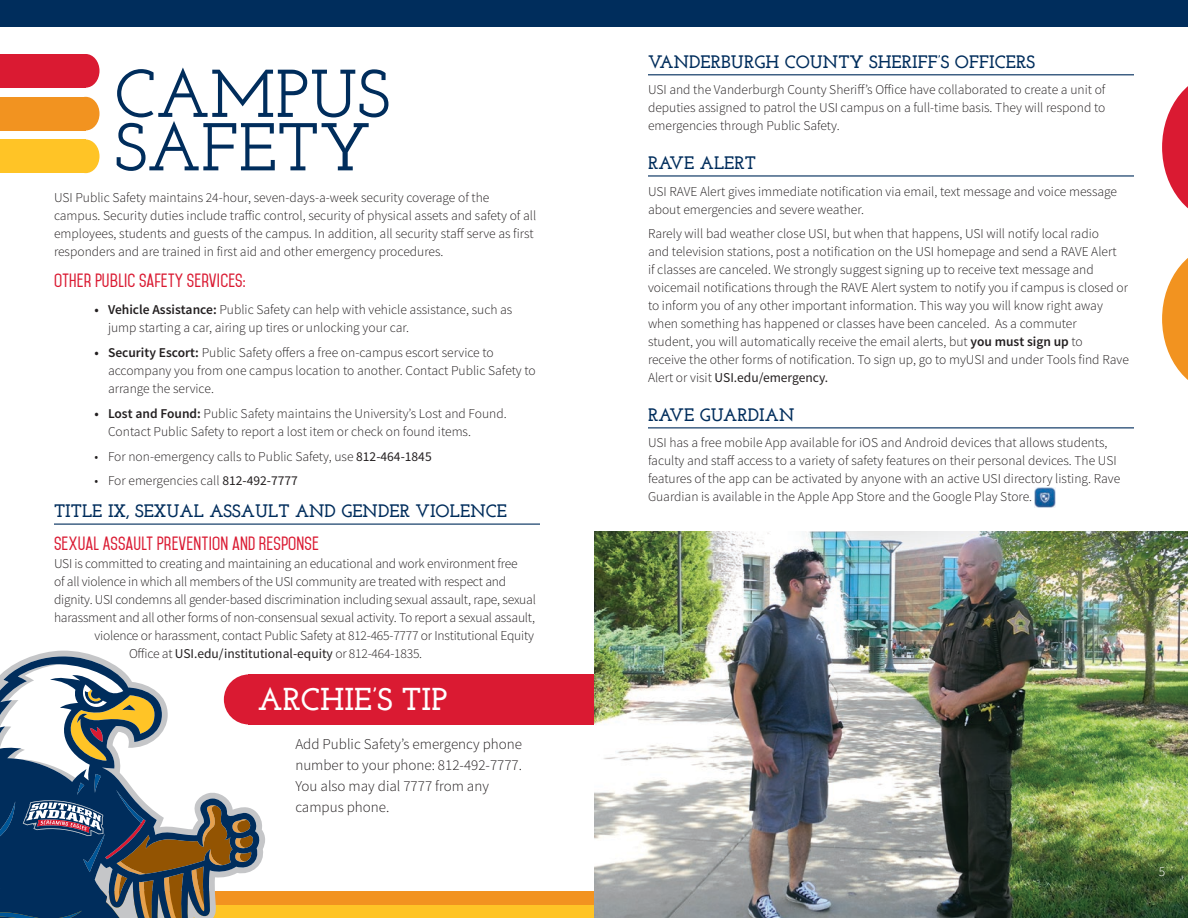
<style>
.page{position:relative;width:1188px;height:918px;background:#fff}
.page>*{position:absolute;margin:0;border:0;box-sizing:border-box;transform-origin:0 0}
.t1{font:600 67.5px/53.4px "Josefin Slab";color:#002d5c}
.t2{font:700 31.5px "Josefin Slab";color:#fff}
.t3{font:700 18px "Josefin Slab";color:#002d5c}
.t4{font:600 16.5px "Mohave";letter-spacing:.01em;color:#da1a32}
.t5{font:300 15px/21px "Source Sans Pro";color:#231f20}
.t6{font:300 13.5px/18px "Source Sans Pro";color:#231f20}
.t7{font:13.5px "Source Sans Pro";color:#231f20}
.t8{font:300 13.5px "Source Sans Pro";color:#fff}
.s1{font-weight:600}
.s2{font-weight:400}
.s3{font-weight:300}
</style>
<div class="page">
<div style="left:0;top:904px;width:1188px;height:14px;background:#ffc426"></div>
<div style="left:0;top:0;width:1188px;height:27px;background:#002d5c"></div>
<div style="left:0;top:891px;width:1188px;height:13px;background:#f29320"></div>
<img style="left:594px;top:531px;width:594px;height:387px">
<div style="left:249px;top:674px;width:345px;height:50px;background:#da1a32"></div>
<hr style="left:54px;top:524px;width:486px;height:1px;background:#002d5c">
<hr style="left:648px;top:74px;width:486px;height:1px;background:#002d5c">
<hr style="left:648px;top:175px;width:486px;height:2px;background:#002d5c">
<hr style="left:648px;top:427px;width:486px;height:1px;background:#002d5c">
<img style="left:1035px;top:487px;width:21px;height:21px">
<div style="left:0;top:54px;width:86px;height:34px;background:#da1a32"></div>
<div style="left:72px;top:54px;width:28px;height:34px;background:#da1a32;border-radius:50%"></div>
<div style="left:0;top:97px;width:86px;height:33px;background:#f29320"></div>
<div style="left:72px;top:97px;width:28px;height:33px;background:#f29320;border-radius:50%"></div>
<div style="left:0;top:139px;width:86px;height:34px;background:#ffc426"></div>
<div style="left:72px;top:139px;width:28px;height:34px;background:#ffc426;border-radius:50%"></div>
<svg style="left:1162px;top:258px;width:26px;height:122px"></svg>
<svg style="left:1162px;top:86px;width:26px;height:123px"></svg>
<svg style="left:33px;top:650px;width:232px;height:255px"></svg>
<svg style="left:15px;top:656px;width:245px;height:249px"></svg>
<svg style="left:0;top:664px;width:253px;height:254px"></svg>
<h1 class="t1" style="left:115px;top:67px;width:277px">CAMPUS<br>SAFETY</h1>
<p class="t6" style="left:54px;top:188px;width:484px">USI Public Safety maintains 24-hour, seven-days-a-week security coverage of the campus. Security duties include traffic control, security of physical assets and safety of all employees, students and guests of the campus. In addition, all security staff serve as first responders and are trained in first aid and other emergency procedures.</p>
<p class="t4" style="left:54px;top:271px;width:193px">OTHER PUBLIC SAFETY SERVICES:</p>
<p class="t6" style="left:108px;top:301px;width:406px;text-indent:-14px"><span class="s1">• Vehicle Assistance:</span> Public Safety can help with vehicle assistance, such as jump starting a car, airing up tires or unlocking your car.</p>
<p class="t6" style="left:108px;top:344px;width:429px;text-indent:-14px"><span class="s1">• Security Escort:</span> Public Safety offers a free on-campus escort service to accompany you from one campus location to another. Contact Public Safety to arrange the service.</p>
<p class="t6" style="left:108px;top:404px;width:400px;text-indent:-14px"><span class="s1">• Lost and Found:</span> Public Safety maintains the University’s Lost and Found.<br>Contact Public Safety to report a lost item or check on found items.</p>
<p class="t6" style="left:94px;top:447px;width:339px">• For non-emergency calls to Public Safety, use <span class="s2">812-464-1845</span></p>
<p class="t6" style="left:94px;top:472px;width:205px">• For emergencies call <span class="s2">812-492-7777</span></p>
<h3 class="t3" style="left:54px;top:500px;width:455px">TITLE IX, SEXUAL ASSAULT AND GENDER VIOLENCE</h3>
<p class="t4" style="left:54px;top:534px;width:266px">SEXUAL ASSAULT PREVENTION AND RESPONSE</p>
<p class="t6" style="left:54px;top:555px;width:465px">USI is committed to creating and maintaining an educational and work environment free</p>
<p class="t6" style="left:54px;top:573px;width:454px">of all violence in which all members of the USI community are treated with respect and</p>
<p class="t6" style="left:54px;top:591px;width:484px">dignity. USI condemns all gender-based discrimination including sexual assault, rape, sexual</p>
<p class="t6" style="left:54px;top:609px;width:483px">harassment and all other forms of non-consensual sexual activity. To report a sexual assault,</p>
<p class="t6" style="left:94px;top:627px;width:441px">violence or harassment, contact Public Safety at 812-465-7777 or Institutional Equity</p>
<p class="t7" style="left:129px;top:646px;width:295px"><span class="s3">Office at</span> USI.edu/institutional-equity <span class="s3">or 812-464-1835.</span></p>
<h2 class="t2" style="left:258px;top:680px;width:191px">ARCHIE’S TIP</h2>
<p class="t5" style="left:295px;top:734px;width:228px">Add Public Safety’s emergency phone number to your phone: 812-492-7777.<br>You also may dial 7777 from any campus phone.</p>
<h3 class="t3" style="left:648px;top:51px;width:388px">VANDERBURGH COUNTY SHERIFF’S OFFICERS</h3>
<p class="t6" style="left:648px;top:81px;width:459px;text-align:justify">USI and the Vanderburgh County Sheriff’s Office have collaborated to create a unit of deputies assigned to patrol the USI campus on a full-time basis. They will respond to emergencies through Public Safety.</p>
<h3 class="t3" style="left:648px;top:152px;width:110px">RAVE ALERT</h3>
<p class="t6" style="left:648px;top:182px;width:471px">USI RAVE Alert gives immediate notification via email, text message and voice message about emergencies and severe weather.</p>
<p class="t6" style="left:648px;top:225px;width:482px">Rarely will bad weather close USI, but when that happens, USI will notify local radio<br>and television stations, post a notification on the USI homepage and send a RAVE Alert<br>if classes are canceled. We strongly suggest signing up to receive text message and voicemail notifications through the RAVE Alert system to notify you if campus is closed or to inform you of any other important information. This way you will know right away when something has happened or classes have been canceled. As a commuter<br>student, you will automatically receive the email alerts, but <span class="s1">you must sign up</span> to<br>receive the other forms of notification. To sign up, go to myUSI and under Tools find Rave Alert or visit <span class="s2">USI.edu/emergency.</span></p>
<h3 class="t3" style="left:648px;top:404px;width:148px">RAVE GUARDIAN</h3>
<p class="t6" style="left:648px;top:434px;width:474px">USI has a free mobile App available for iOS and Android devices that allows students, faculty and staff access to a variety of safety features on their personal devices. The USI features of the app can be activated by anyone with an active USI directory listing. Rave Guardian is available in the Apple App Store and the Google Play Store.</p>
<p class="t8" style="left:1159px;top:864px;width:8px">5</p>
</div>
